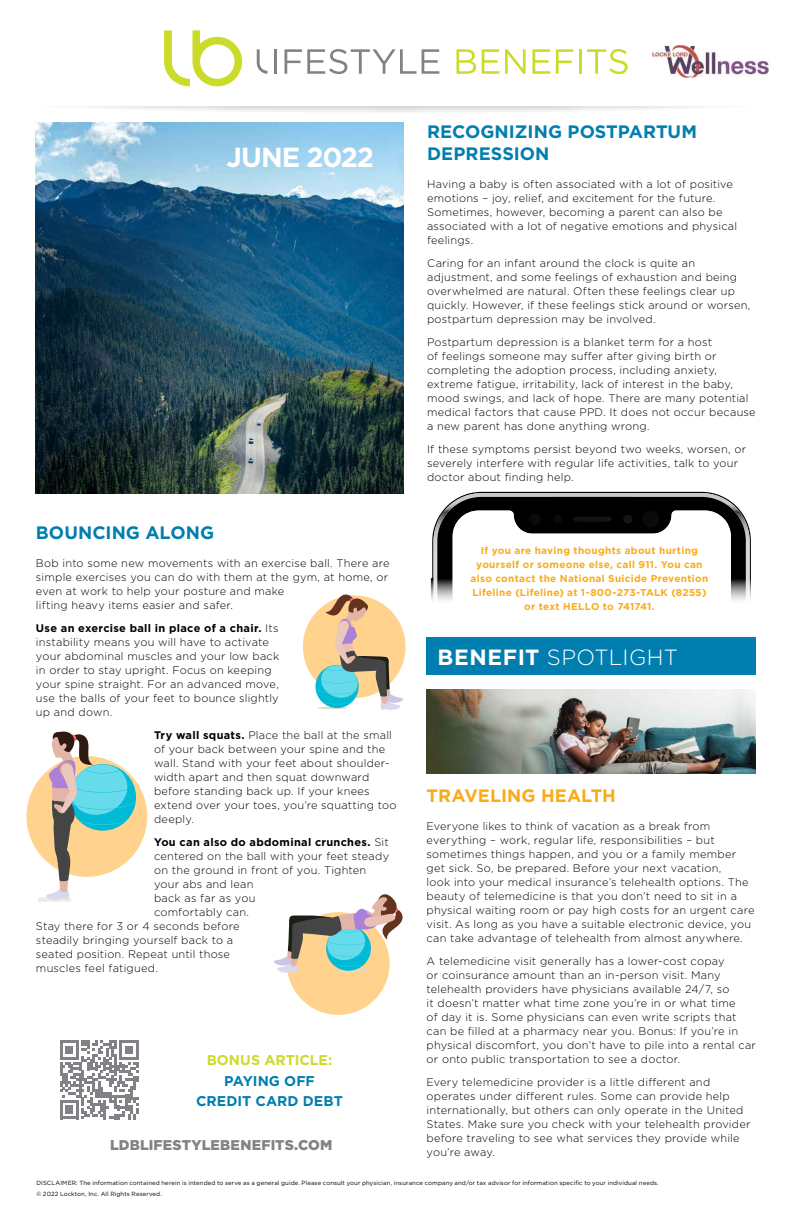
<style>
.page{position:relative;width:792px;height:1224px;background:#fff}
.page>*{position:absolute;margin:0;border:0;box-sizing:border-box;transform-origin:0 0}
.t1{font:700 27.6px "Gotham";letter-spacing:-.04em;color:#fff}
.t2{font:300 22px "Gotham";letter-spacing:.015em;color:#fff}
.t3{font:700 18px/22px "Gotham";color:#007eaf}
.t4{font:700 18px "Gotham";letter-spacing:-.005em;color:#fbab18}
.t5{font:900 14.1px "Gotham";letter-spacing:.01em;color:#808285}
.t6{font:700 14.1px/19.6px "Gotham";color:#007eaf;text-align:center}
.t7{font:700 14.1px "Gotham";color:#cbdb2a}
.t8{font:300 11px/14px "Gotham";letter-spacing:.02em;color:#000}
.t9{font:700 11px "Gotham";letter-spacing:.03em;color:#000}
.t10{font:700 10px/14px "Gotham";letter-spacing:.03em;color:#fbab18;text-align:center}
.t11{font:6px/11.3px "Gotham";letter-spacing:.015em;color:#000}
.s1{font-weight:700}
.s2{font-weight:300}
</style>
<div class="page">
<svg style="left:60px;top:1040px;width:79px;height:79px"></svg>
<img style="left:36px;top:123px;width:367px;height:371px">
<img style="left:427px;top:689px;width:329px;height:84px">
<svg style="left:86px;top:106px;width:619px;height:6px;fill:#ededed"></svg>
<svg style="left:164px;top:30px;width:78px;height:56px"></svg>
<svg style="left:257px;top:49px;width:10px;height:25px"></svg>
<hr style="left:275px;top:49px;width:2px;height:25px;background:#808285">
<svg style="left:285px;top:49px;width:131px;height:25px"></svg>
<svg style="left:422px;top:49px;width:17px;height:25px"></svg>
<svg style="left:456px;top:49px;width:20px;height:25px"></svg>
<svg style="left:482px;top:49px;width:17px;height:25px"></svg>
<svg style="left:505px;top:49px;width:21px;height:25px"></svg>
<svg style="left:532px;top:49px;width:18px;height:25px"></svg>
<svg style="left:556px;top:49px;width:17px;height:25px"></svg>
<hr style="left:579px;top:49px;width:3px;height:25px;background:#cbdb2a">
<svg style="left:587px;top:49px;width:41px;height:25px"></svg>
<div style="left:303px;top:595px;width:103px;height:103px;background:#ffd28d;border-radius:50%"></div>
<div style="left:26px;top:756px;width:121px;height:121px;background:#ffd28d;border-radius:50%"></div>
<div style="left:287px;top:912px;width:103px;height:103px;background:#ffd28d;border-radius:50%"></div>
<svg style="left:431px;top:492px;width:320px;height:109px"></svg>
<div style="left:427px;top:638px;width:329px;height:37px;background:#007eaf"></div>
<svg style="left:316px;top:594px;width:88px;height:116px"></svg>
<div style="left:38px;top:897px;width:33px;height:5px;background:#ebede5;border-radius:2px"></div>
<svg style="left:45px;top:731px;width:91px;height:169px"></svg>
<svg style="left:274px;top:894px;width:129px;height:79px"></svg>
<img style="left:653px;top:45px;width:115px;height:33px">
<h1 class="t1" style="left:226px;top:138px;width:149px">JUNE 2022</h1>
<h3 class="t3" style="left:36px;top:522px;width:180px">BOUNCING ALONG</h3>
<p class="t8" style="left:36px;top:556px;width:355px">Bob into some new movements with an exercise ball. There are simple exercises you can do with them at the gym, at home, or even at work to help your posture and make<br>lifting heavy items easier and safer.</p>
<p class="t8" style="left:36px;top:621px;width:245px"><span class="s1">Use an exercise ball in place of a chair.</span> Its instability means you will have to activate your abdominal muscles and your low back in order to stay upright. Focus on keeping your spine straight. For an advanced move, use the balls of your feet to bounce slightly up and down.</p>
<p class="t8" style="left:154px;top:728px;width:244px"><span class="s1">Try wall squats.</span> Place the ball at the small of your back between your spine and the wall. Stand with your feet about shoulder&shy;width apart and then squat downward before standing back up. If your knees extend over your toes, you’re squatting too deeply.</p>
<p class="t9" style="left:154px;top:835px;width:236px">You can also do abdominal crunches. <span class="s2">Sit</span></p>
<p class="t8" style="left:154px;top:849px;width:237px">centered on the ball with your feet steady</p>
<p class="t8" style="left:154px;top:863px;width:214px">on the ground in front of you. Tighten</p>
<p class="t8" style="left:154px;top:877px;width:101px">your abs and lean</p>
<p class="t8" style="left:154px;top:891px;width:103px">back as far as you</p>
<p class="t8" style="left:154px;top:905px;width:97px">comfortably can.</p>
<p class="t8" style="left:36px;top:919px;width:205px">Stay there for 3 or 4 seconds before</p>
<p class="t8" style="left:36px;top:933px;width:199px">steadily bringing yourself back to a</p>
<p class="t8" style="left:36px;top:947px;width:196px">seated position. Repeat until those</p>
<p class="t8" style="left:36px;top:961px;width:124px">muscles feel fatigued.</p>
<p class="t7" style="left:207px;top:1051px;width:127px">BONUS ARTICLE:</p>
<p class="t6" style="left:196px;top:1072px;width:148px">PAYING OFF<br>CREDIT CARD DEBT</p>
<p class="t5" style="left:110px;top:1135px;width:224px">LDBLIFESTYLEBENEFITS.COM</p>
<h3 class="t3" style="left:427px;top:121px;width:271px">RECOGNIZING POSTPARTUM<br>DEPRESSION</h3>
<p class="t8" style="left:427px;top:177px;width:312px">Having a baby is often associated with a lot of positive emotions – joy, relief, and excitement for the future.<br>Sometimes, however, becoming a parent can also be associated with a lot of negative emotions and physical feelings.</p>
<p class="t8" style="left:427px;top:256px;width:325px">Caring for an infant around the clock is quite an adjustment, and some feelings of exhaustion and being overwhelmed are natural. Often these feelings clear up quickly. However, if these feelings stick around or worsen, postpartum depression may be involved.</p>
<p class="t8" style="left:427px;top:335px;width:330px">Postpartum depression is a blanket term for a host<br>of feelings someone may suffer after giving birth or completing the adoption process, including anxiety, extreme fatigue, irritability, lack of interest in the baby, mood swings, and lack of hope. There are many potential medical factors that cause PPD. It does not occur because a new parent has done anything wrong.</p>
<p class="t8" style="left:427px;top:442px;width:321px">If these symptoms persist beyond two weeks, worsen, or severely interfere with regular life activities, talk to your doctor about finding help.</p>
<p class="t10" style="left:471px;top:543px;width:239px">If you are having thoughts about hurting yourself or someone else, call 911. You can also contact the National Suicide Prevention Lifeline (Lifeline) at 1-800-273-TALK (8255) or text HELLO to 741741.</p>
<h2 class="t2" style="left:437px;top:643px;width:242px"><span class="s1">BENEFIT</span> SPOTLIGHT</h2>
<h3 class="t4" style="left:427px;top:784px;width:191px">TRAVELING HEALTH</h3>
<p class="t8" style="left:427px;top:819px;width:330px">Everyone likes to think of vacation as a break from everything – work, regular life, responsibilities – but sometimes things happen, and you or a family member get sick. So, be prepared. Before your next vacation,<br>look into your medical insurance’s telehealth options. The beauty of telemedicine is that you don’t need to sit in a physical waiting room or pay high costs for an urgent care visit. As long as you have a suitable electronic device, you can take advantage of telehealth from almost anywhere.</p>
<p class="t8" style="left:427px;top:954px;width:331px">A telemedicine visit generally has a lower-cost copay<br>or coinsurance amount than an in-person visit. Many telehealth providers have physicians available 24/7, so<br>it doesn’t matter what time zone you’re in or what time<br>of day it is. Some physicians can even write scripts that can be filled at a pharmacy near you. Bonus: If you’re in physical discomfort, you don’t have to pile into a rental car or onto public transportation to see a doctor.</p>
<p class="t8" style="left:427px;top:1075px;width:325px">Every telemedicine provider is a little different and operates under different rules. Some can provide help internationally, but others can only operate in the United States. Make sure you check with your telehealth provider before traveling to see what services they provide while you’re away.</p>
<p class="t11" style="left:36px;top:1177px;width:624px">DISCLAIMER: The information contained herein is intended to serve as a general guide. Please consult your physician, insurance company and/or tax advisor for information specific to your individual needs. © 2022 Lockton, Inc. All Rights Reserved.</p>
</div>
